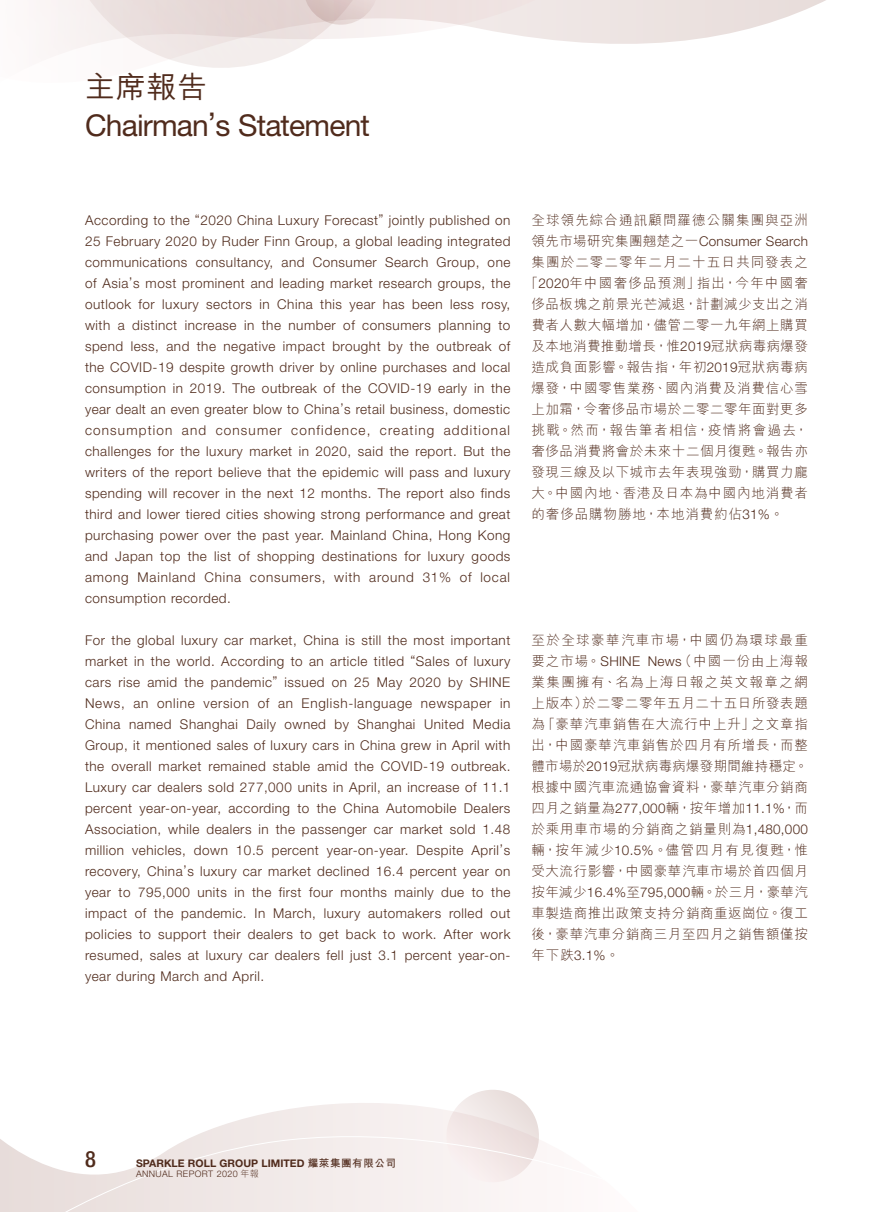
<style>
.page{position:relative;width:893px;height:1212px;background:#fff}
.page>*{position:absolute;margin:0;border:0;box-sizing:border-box;transform-origin:0 0}
.t1{font:30px "Helvetica Neue LT Std";letter-spacing:-.025em;color:#502b1c}
.t2{font:500 30px "M Hei HK";color:#502b1c}
.t3{font:500 condensed 22.5px "Helvetica Neue LT Std";color:#502b1c}
.t4{font:300 13.5px/21px "Helvetica Neue LT Std";letter-spacing:.04em;color:#502b1c;text-align:justify}
.t5{font:300 13.5px/21px "M Hei HK";letter-spacing:.04em;color:#502b1c;text-align:justify}
.t6{font:300 13.5px "M Hei HK";letter-spacing:.06em;color:#502b1c}
.t7{font:300 13.5px "M Hei HK";letter-spacing:.08em;color:#502b1c}
.t8{font:300 13.5px "Helvetica Neue LT Std";letter-spacing:.02em;color:#502b1c}
.t9{font:300 13.5px "M Hei HK";letter-spacing:.09em;color:#502b1c}
.t10{font:300 13.5px "M Hei HK";letter-spacing:.1em;color:#502b1c}
.t11{font:300 13.5px "M Hei HK";letter-spacing:.07em;color:#502b1c}
.t12{font:700 10.5px "Helvetica Neue LT Std";letter-spacing:.005em;color:#502b1c}
.t13{font:300 9px "Helvetica Neue LT Std";letter-spacing:.045em;color:#502b1c}
.s1{font-family:"M Hei HK"}
.s2{font-family:"Helvetica Neue LT Std"}
</style>
<div class="page">
<svg style="left:591px;top:0;width:235px;height:44px"></svg>
<svg style="left:45px;top:0;width:546px;height:54px"></svg>
<svg style="left:67px;top:0;width:311px;height:68px"></svg>
<svg style="left:0;top:1103px;width:442px;height:109px"></svg>
<svg style="left:442px;top:1090px;width:92px;height:26px"></svg>
<svg style="left:13px;top:1116px;width:526px;height:96px"></svg>
<h1 class="t2" style="left:85px;top:66px;width:124px">主席報告</h1>
<h1 class="t1" style="left:85px;top:107px;width:286px">Chairman’s Statement</h1>
<p class="t4" style="left:85px;top:209px;width:427px">According to the “2020 China Luxury Forecast” jointly published on 25 February 2020 by Ruder Finn Group, a global leading integrated communications consultancy, and Consumer Search Group, one of Asia’s most prominent and leading market research groups, the outlook for luxury sectors in China this year has been less rosy, with a distinct increase in the number of consumers planning to spend less, and the negative impact brought by the outbreak of the COVID-19 despite growth driver by online purchases and local consumption in 2019. The outbreak of the COVID-19 early in the year dealt an even greater blow to China’s retail business, domestic consumption and consumer confidence, creating additional challenges for the luxury market in 2020, said the report. But the writers of the report believe that the epidemic will pass and luxury spending will recover in the next 12 months. The report also finds third and lower tiered cities showing strong performance and great purchasing power over the past year. Mainland China, Hong Kong and Japan top the list of shopping destinations for luxury goods among Mainland China consumers, with around 31% of local consumption recorded.</p>
<p class="t4" style="left:85px;top:629px;width:427px">For the global luxury car market, China is still the most important market in the world. According to an article titled “Sales of luxury cars rise amid the pandemic” issued on 25 May 2020 by SHINE News, an online version of an English-language newspaper in China named Shanghai Daily owned by Shanghai United Media Group, it mentioned sales of luxury cars in China grew in April with the overall market remained stable amid the COVID-19 outbreak.<br>Luxury car dealers sold 277,000 units in April, an increase of 11.1 percent year-on-year, according to the China Automobile Dealers Association, while dealers in the passenger car market sold 1.48 million vehicles, down 10.5 percent year-on-year. Despite April’s recovery, China’s luxury car market declined 16.4 percent year on year to 795,000 units in the first four months mainly due to the impact of the pandemic. In March, luxury automakers rolled out policies to support their dealers to get back to work. After work resumed, sales at luxury car dealers fell just 3.1 percent year-on&shy;year during March and April.</p>
<p class="t7" style="left:531px;top:213px;width:278px">全球領先綜合通訊顧問羅德公關集團與亞洲</p>
<p class="t8" style="left:531px;top:233px;width:278px"><span class="s1">領先市場研究集團翹楚之一</span>Consumer Search</p>
<p class="t7" style="left:531px;top:255px;width:278px">集團於二零二零年二月二十五日共同發表之</p>
<p class="t9" style="left:525px;top:276px;width:285px">「<span class="s2">2020</span>年中國奢侈品預測」指出，今年中國奢</p>
<p class="t5" style="left:531px;top:293px;width:278px">侈品板塊之前景光芒減退，計劃減少支出之消</p>
<p class="t5" style="left:531px;top:314px;width:278px">費者人數大幅增加，儘管二零一九年網上購買</p>
<p class="t5" style="left:531px;top:335px;width:278px">及本地消費推動增長，惟<span class="s2">2019</span>冠狀病毒病爆發</p>
<p class="t5" style="left:531px;top:356px;width:278px">造成負面影響。報告指，年初<span class="s2">2019</span>冠狀病毒病</p>
<p class="t6" style="left:531px;top:381px;width:278px">爆發，中國零售業務、國內消費及消費信心雪</p>
<p class="t5" style="left:531px;top:398px;width:278px">上加霜，令奢侈品市場於二零二零年面對更多</p>
<p class="t10" style="left:531px;top:423px;width:278px">挑戰。然而，報告筆者相信，疫情將會過去，</p>
<p class="t5" style="left:531px;top:440px;width:278px">奢侈品消費將會於未來十二個月復甦。報告亦</p>
<p class="t5" style="left:531px;top:461px;width:278px">發現三線及以下城市去年表現強勁，購買力龐</p>
<p class="t6" style="left:531px;top:486px;width:278px">大。中國內地、香港及日本為中國內地消費者</p>
<p class="t11" style="left:531px;top:507px;width:254px">的奢侈品購物勝地，本地消費約佔<span class="s2">31%</span>。</p>
<p class="t5" style="left:531px;top:629px;width:278px">至於全球豪華汽車市場，中國仍為環球最重要之市場。<span class="s2">SHINE News</span>（中國一份由上海報業集團擁有、名為上海日報之英文報章之網上版本）於二零二零年五月二十五日所發表題為「豪華汽車銷售在大流行中上升」之文章指出，中國豪華汽車銷售於四月有所增長，而整體市場於<span class="s2">2019</span>冠狀病毒病爆發期間維持穩定。根據中國汽車流通協會資料，豪華汽車分銷商四月之銷量為<span class="s2">277,000</span>輛，按年增加<span class="s2">11.1%</span>，而於乘用車市場的分銷商之銷量則為<span class="s2">1,480,000</span>輛，按年減少<span class="s2">10.5%</span>。儘管四月有見復甦，惟受大流行影響，中國豪華汽車市場於首四個月按年減少<span class="s2">16.4%</span>至<span class="s2">795,000</span>輛。於三月，豪華汽車製造商推出政策支持分銷商重返崗位。復工後，豪華汽車分銷商三月至四月之銷售額僅按年下跌<span class="s2">3.1%</span>。</p>
<h2 class="t3" style="left:85px;top:1145px;width:12px">8</h2>
<p class="t12" style="left:136px;top:1156px;width:262px">SPARKLE ROLL GROUP LIMITED <span class="s1">耀萊集團有限公司</span></p>
<p class="t13" style="left:136px;top:1168px;width:124px">ANNUAL REPORT 2020 <span class="s1">年報</span></p>
</div>
